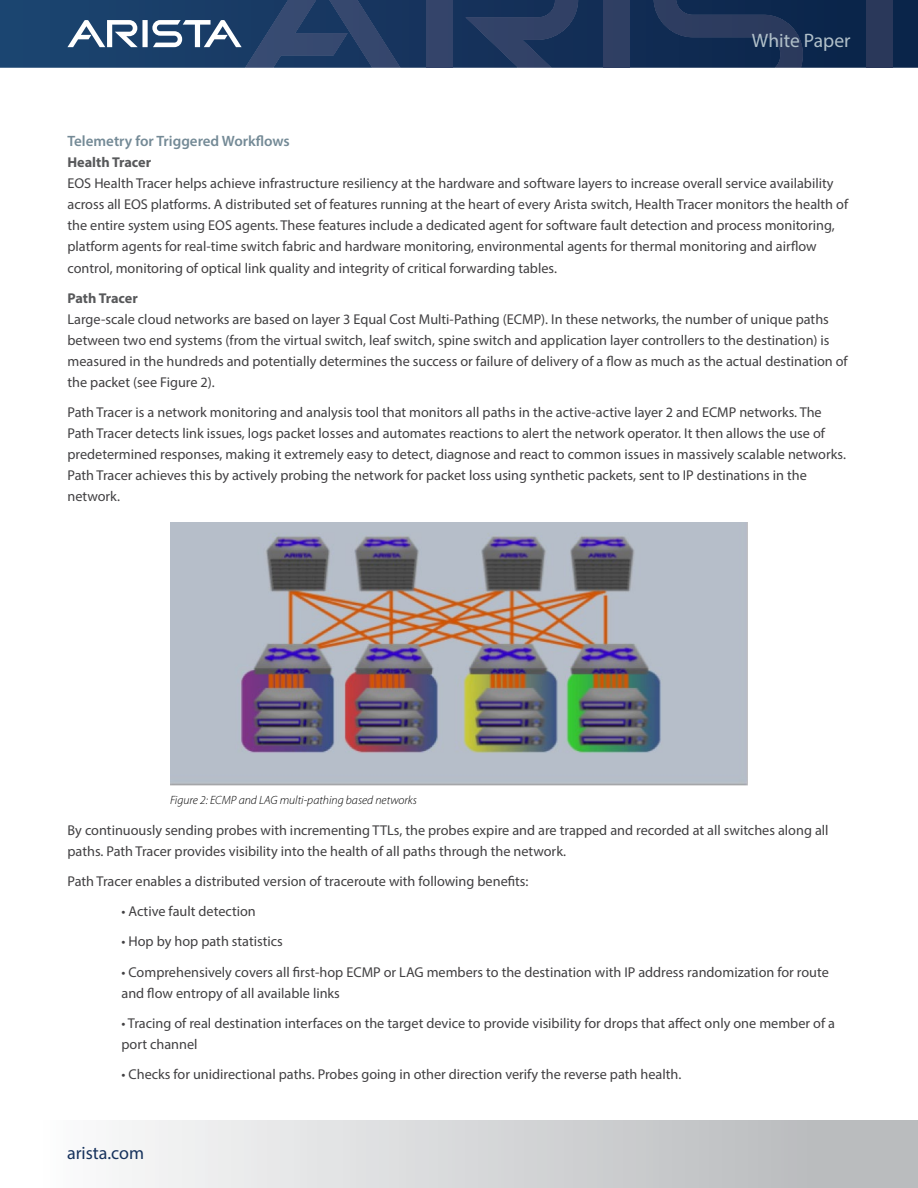
<style>
.page{position:relative;width:918px;height:1188px;background:#fff}
.page>*{position:absolute;margin:0;border:0;box-sizing:border-box;transform-origin:0 0}
.t1{font:19.5px "Myriad Pro";color:#b1c0c9}
.t2{font:18px "Myriad Pro";color:#16325c}
.t3{font:600 15px "Myriad Pro";color:#748a96}
.t4{font:14.25px/21px "Myriad Pro";color:#414042}
.t5{font:700 14.25px "Myriad Pro";color:#58595b}
.t6{font:italic 300 12px "Myriad Pro";color:#000}
</style>
<div class="page">
<svg style="left:0;top:0;width:918px;height:68px;background:#13325a"></svg>
<div style="left:426px;top:0;width:26px;height:68px;background:#34446a"></div>
<svg style="left:465px;top:0;width:113px;height:68px;background:#22385f"></svg>
<svg style="left:67px;top:0;width:333px;height:68px;background:#334f75"></svg>
<div style="left:604px;top:0;width:26px;height:68px;background:#2f3f63"></div>
<svg style="left:654px;top:0;width:149px;height:68px;background:#1a3156"></svg>
<div style="left:867px;top:0;width:26px;height:68px;background:#2a385a"></div>
<div style="left:0;top:1120px;width:918px;height:68px;background:linear-gradient(to right,#fff,#b3b5b7)"></div>
<img style="left:170px;top:523px;width:578px;height:263px">
<h1 class="t1" style="left:752px;top:29px;width:100px">White Paper</h1>
<p class="t3" style="left:68px;top:132px;width:224px">Telemetry for Triggered Workflows</p>
<p class="t5" style="left:68px;top:153px;width:85px">Health Tracer</p>
<p class="t4" style="left:68px;top:173px;width:782px">EOS Health Tracer helps achieve infrastructure resiliency at the hardware and software layers to increase overall service availability across all EOS platforms. A distributed set of features running at the heart of every Arista switch, Health Tracer monitors the health of the entire system using EOS agents. These features include a dedicated agent for software fault detection and process monitoring, platform agents for real-time switch fabric and hardware monitoring, environmental agents for thermal monitoring and airflow control, monitoring of optical link quality and integrity of critical forwarding tables.</p>
<p class="t5" style="left:68px;top:289px;width:72px">Path Tracer</p>
<p class="t4" style="left:68px;top:309px;width:782px">Large-scale cloud networks are based on layer 3 Equal Cost Multi-Pathing (ECMP). In these networks, the number of unique paths between two end systems (from the virtual switch, leaf switch, spine switch and application layer controllers to the destination) is measured in the hundreds and potentially determines the success or failure of delivery of a flow as much as the actual destination of the packet (see Figure 2).</p>
<p class="t4" style="left:68px;top:402px;width:780px">Path Tracer is a network monitoring and analysis tool that monitors all paths in the active-active layer 2 and ECMP networks. The Path Tracer detects link issues, logs packet losses and automates reactions to alert the network operator. It then allows the use of predetermined responses, making it extremely easy to detect, diagnose and react to common issues in massively scalable networks.<br>Path Tracer achieves this by actively probing the network for packet loss using synthetic packets, sent to IP destinations in the network.</p>
<p class="t6" style="left:170px;top:794px;width:249px">Figure 2: ECMP and LAG multi-pathing based networks</p>
<p class="t4" style="left:68px;top:819px;width:763px">By continuously sending probes with incrementing TTLs, the probes expire and are trapped and recorded at all switches along all paths. Path Tracer provides visibility into the health of all paths through the network.</p>
<p class="t4" style="left:68px;top:870px;width:463px">Path Tracer enables a distributed version of traceroute with following benefits:</p>
<p class="t4" style="left:121px;top:901px;width:136px">• Active fault detection</p>
<p class="t4" style="left:121px;top:931px;width:163px">• Hop by hop path statistics</p>
<p class="t4" style="left:121px;top:961px;width:709px">• Comprehensively covers all first-hop ECMP or LAG members to the destination with IP address randomization for route and flow entropy of all available links</p>
<p class="t4" style="left:121px;top:1013px;width:715px">• Tracing of real destination interfaces on the target device to provide visibility for drops that affect only one member of a port channel</p>
<p class="t4" style="left:121px;top:1064px;width:561px">• Checks for unidirectional paths. Probes going in other direction verify the reverse path health.</p>
<p class="t2" style="left:67px;top:1142px;width:79px">arista.com</p>
</div>
